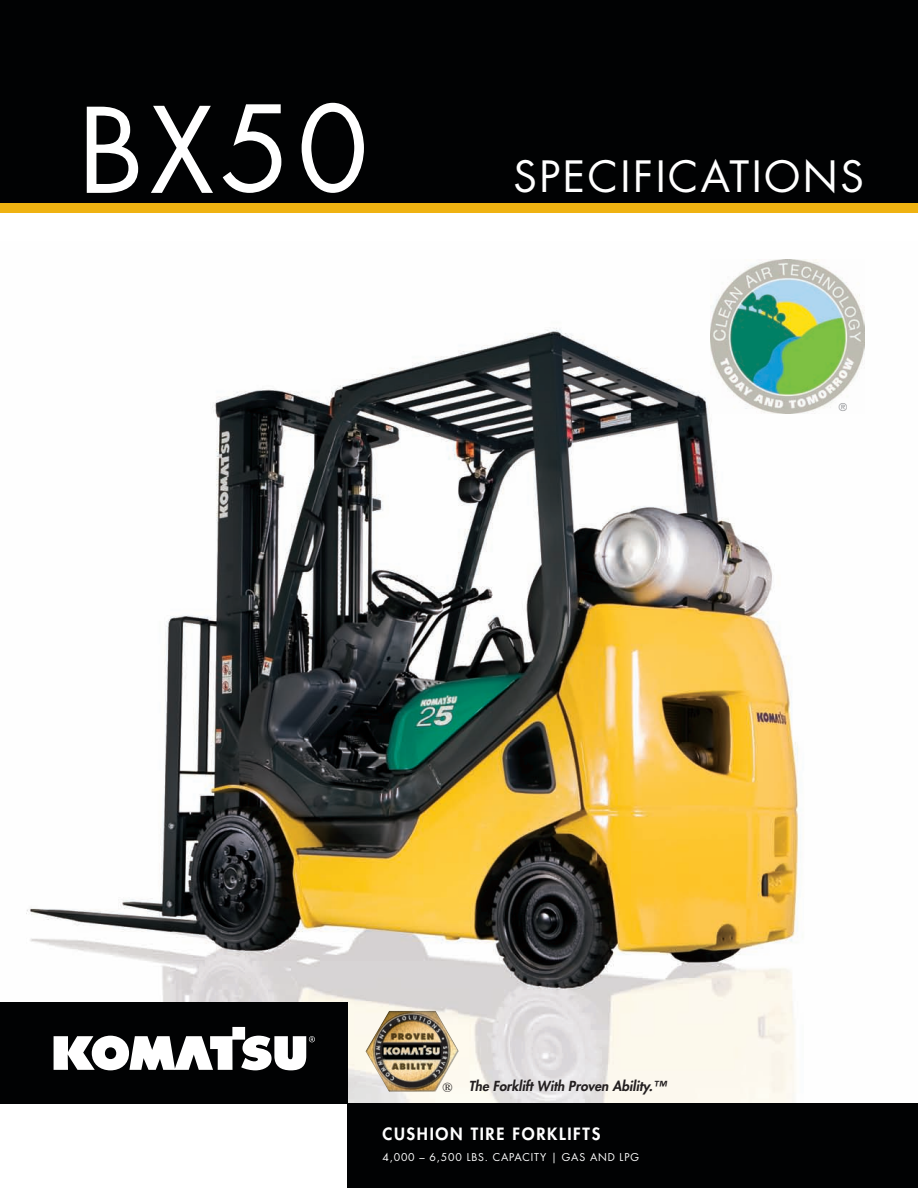
<style>
.page{position:relative;width:918px;height:1188px;background:#fff}
.page>*{position:absolute;margin:0;border:0;box-sizing:border-box;transform-origin:0 0}
.t1{font:115.5px "Futura";color:#fff}
.t2{font:42px "Futura";letter-spacing:.06em;color:#fff}
.t3{font:800 16.5px "Futura";letter-spacing:.1em;color:#fff}
.t4{font:italic 800 13.5px "Futura";color:#231f20}
.t5{font:10.5px "Futura";letter-spacing:.075em;color:#fff}
.t6{font:10.5px "Futura";color:#939598}
.s1{font-size:114.3px}
.s2{font-family:"Times";font-weight:400;font-style:normal}
</style>
<div class="page">
<img style="left:26px;top:310px;width:892px;height:794px">
<div style="left:0;top:0;width:918px;height:205px;background:#010203"></div>
<div style="left:0;top:203px;width:918px;height:10px;background:#efb211"></div>
<div style="left:348px;top:1104px;width:570px;height:84px;background:#010203"></div>
<div style="left:0;top:1002px;width:348px;height:102px;background:#010203"></div>
<img style="left:366px;top:1011px;width:93px;height:81px">
<img style="left:710px;top:259px;width:154px;height:154px">
<svg style="left:54px;top:1027px;width:261px;height:43px"></svg>
<h1 class="t1" style="left:78px;top:75px;width:292px"><span class="s1">B</span>X50</h1>
<h2 class="t2" style="left:513px;top:150px;width:352px">SPECIFICATIONS</h2>
<p class="t6" style="left:839px;top:400px;width:10px">®</p>
<p class="t4" style="left:442px;top:1077px;width:225px"><span class="s2">®</span> The Forklift With Proven Ability.™</p>
<h3 class="t3" style="left:382px;top:1124px;width:219px">CUSHION TIRE FORKLIFTS</h3>
<p class="t5" style="left:382px;top:1151px;width:258px">4,000 – 6,500 LBS. CAPACITY | GAS AND LPG</p>
</div>
